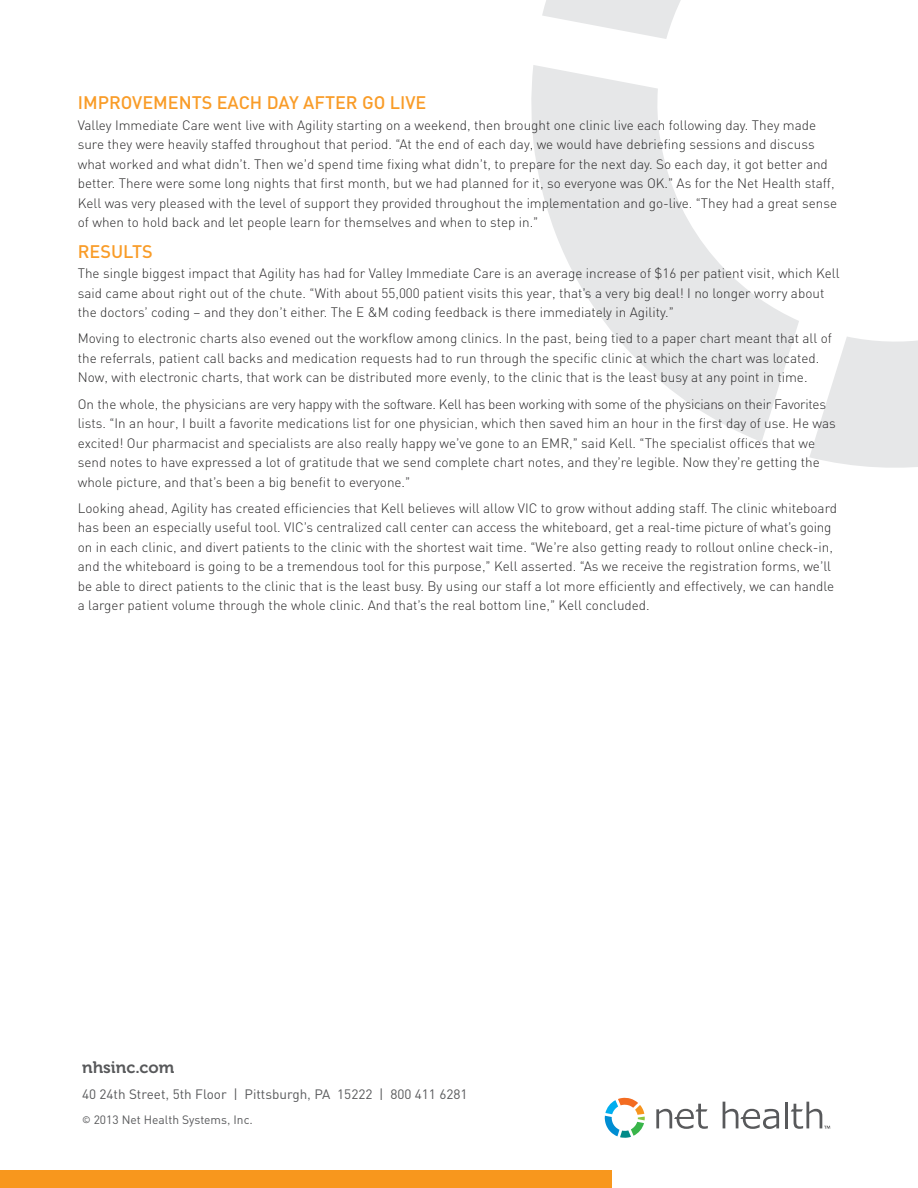
<style>
.page{position:relative;width:918px;height:1188px;background:#fff}
.page>*{position:absolute;margin:0;border:0;box-sizing:border-box;transform-origin:0 0}
.t1{font:500 18px "PNC Sans";color:#f99c28}
.t2{font:16.5px "Museo 700";color:#58595b}
.t3{font:300 13.5px/19.5px "PNC Sans";color:#292829}
.t4{font:13.5px "PNC Sans";color:#58595b}
.t5{font:12px "PNC Sans";color:#58595b}
</style>
<div class="page">
<svg style="left:809px;top:337px;width:109px;height:131px"></svg>
<svg style="left:542px;top:0;width:139px;height:39px"></svg>
<svg style="left:531px;top:65px;width:268px;height:377px"></svg>
<div style="left:0;top:1171px;width:612px;height:17px;background:#f8971d"></div>
<svg style="left:605px;top:1098px;width:40px;height:40px"></svg>
<svg style="left:656px;top:1104px;width:52px;height:25px"></svg>
<svg style="left:723px;top:1102px;width:56px;height:27px"></svg>
<hr style="left:785px;top:1102px;width:3px;height:26px;background:#58595b">
<svg style="left:791px;top:1102px;width:39px;height:27px"></svg>
<h1 class="t1" style="left:78px;top:91px;width:350px">IMPROVEMENTS EACH DAY AFTER GO LIVE</h1>
<p class="t3" style="left:78px;top:115px;width:761px">Valley Immediate Care went live with Agility starting on a weekend, then brought one clinic live each following day. They made sure they were heavily staffed throughout that period. “At the end of each day, we would have debriefing sessions and discuss what worked and what didn’t. Then we’d spend time fixing what didn’t, to prepare for the next day. So each day, it got better and better. There were some long nights that first month, but we had planned for it, so everyone was OK.” As for the Net Health staff, Kell was very pleased with the level of support they provided throughout the implementation and go-live. “They had a great sense of when to hold back and let people learn for themselves and when to step in.”</p>
<h1 class="t1" style="left:78px;top:240px;width:77px">RESULTS</h1>
<p class="t3" style="left:78px;top:263px;width:763px">The single biggest impact that Agility has had for Valley Immediate Care is an average increase of $16 per patient visit, which Kell said came about right out of the chute. “With about 55,000 patient visits this year, that’s a very big deal! I no longer worry about the doctors’ coding – and they don’t either. The E &amp;M coding feedback is there immediately in Agility.”</p>
<p class="t3" style="left:78px;top:329px;width:756px">Moving to electronic charts also evened out the workflow among clinics. In the past, being tied to a paper chart meant that all of the referrals, patient call backs and medication requests had to run through the specific clinic at which the chart was located.<br>Now, with electronic charts, that work can be distributed more evenly, to the clinic that is the least busy at any point in time.</p>
<p class="t3" style="left:78px;top:394px;width:760px">On the whole, the physicians are very happy with the software. Kell has been working with some of the physicians on their Favorites lists. “In an hour, I built a favorite medications list for one physician, which then saved him an hour in the first day of use. He was excited! Our pharmacist and specialists are also really happy we’ve gone to an EMR,” said Kell. “The specialist offices that we send notes to have expressed a lot of gratitude that we send complete chart notes, and they’re legible. Now they’re getting the whole picture, and that’s been a big benefit to everyone.”</p>
<p class="t3" style="left:78px;top:498px;width:761px">Looking ahead, Agility has created efficiencies that Kell believes will allow VIC to grow without adding staff. The clinic whiteboard has been an especially useful tool. VIC’s centralized call center can access the whiteboard, get a real-time picture of what’s going on in each clinic, and divert patients to the clinic with the shortest wait time. “We’re also getting ready to rollout online check-in, and the whiteboard is going to be a tremendous tool for this purpose,” Kell asserted. “As we receive the registration forms, we’ll be able to direct patients to the clinic that is the least busy. By using our staff a lot more efficiently and effectively, we can handle a larger patient volume through the whole clinic. And that’s the real bottom line,” Kell concluded.</p>
<p class="t2" style="left:82px;top:1059px;width:94px">nhsinc.com</p>
<p class="t4" style="left:82px;top:1085px;width:387px">40 24th Street, 5th Floor | Pittsburgh, PA 15222 | 800 411 6281</p>
<p class="t5" style="left:82px;top:1113px;width:172px">© 2013 Net Health Systems, Inc.</p>
</div>
